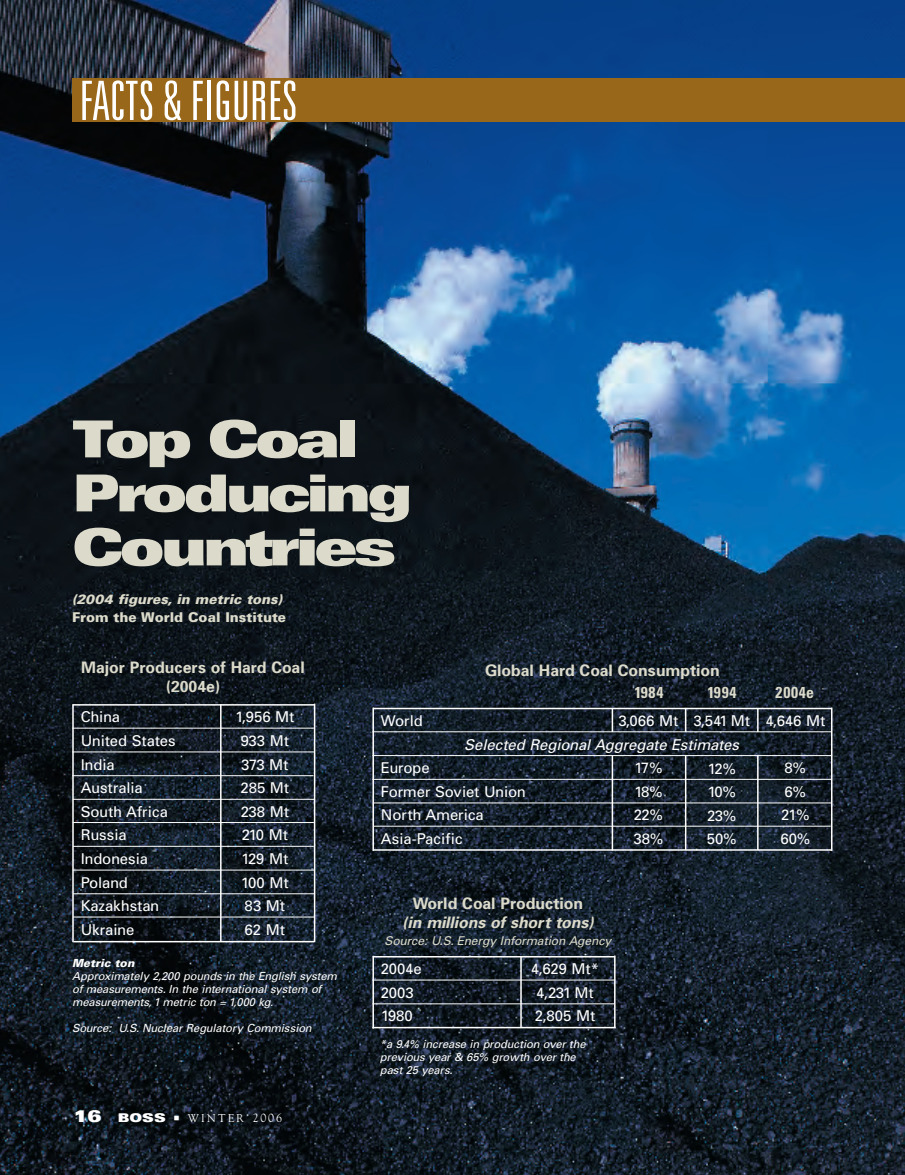
<style>
.page{position:relative;width:905px;height:1175px;background:#fff}
.page>*{position:absolute;margin:0;border:0;box-sizing:border-box;transform-origin:0 0}
.t1{font:300 ultra-condensed 54.3px "Univers";color:#fff}
.t2{font:900 expanded 51px/54px "Univers";letter-spacing:-.085em;color:#dcdbcb}
.t3{font:700 15.9px/19px "Univers";color:#dcdbcb;text-align:center}
.t4{font:italic 700 15.9px "Univers";letter-spacing:-.005em;color:#dcdbcb}
.t5{font:700 condensed 15.9px "Univers";letter-spacing:.045em;color:#dcdbcb}
.t6{font:14.85px/23.5px "Univers";letter-spacing:-.01em;color:#fff}
.t7{font:italic 14.85px "Univers";letter-spacing:-.01em;color:#fff}
.t8{font:italic 900 13.5px "Univers";color:#dcdbcb}
.t9{font:900 13.5px "Univers";color:#dcdbcb}
.t10{font:italic 12.15px "Univers";letter-spacing:-.015em;color:#dcdbcb}
.t11{font:900 expanded 12px "Univers";color:#fff}
.t12{font:italic 11.25px/13px "Univers";letter-spacing:-.015em;color:#fff}
.t13{font:11.25px "Goudy";letter-spacing:.2em;color:#fff}
.t14{font:italic 900 11.25px "Univers";color:#fff}
.s1{font-size:16.5px}
.s2{font-size:12px}
</style>
<div class="page">
<img style="left:0;top:0;width:904px;height:1174px">
<div style="left:72px;top:79px;width:832px;height:43px;background:#99671a"></div>
<hr style="left:73px;top:704px;width:241px;height:1px;background:#fff">
<hr style="left:72px;top:727px;width:242px;height:1px;background:#fff">
<hr style="left:72px;top:751px;width:242px;height:1px;background:#fff">
<hr style="left:72px;top:775px;width:241px;height:1px;background:#fff">
<hr style="left:73px;top:941px;width:241px;height:1px;background:#fff">
<hr style="left:73px;top:799px;width:241px;height:1px;background:#fff">
<hr style="left:73px;top:822px;width:241px;height:1px;background:#fff">
<hr style="left:73px;top:846px;width:241px;height:1px;background:#fff">
<hr style="left:73px;top:869px;width:241px;height:1px;background:#fff">
<hr style="left:73px;top:893px;width:241px;height:1px;background:#fff">
<hr style="left:73px;top:916px;width:241px;height:1px;background:#fff">
<hr style="left:72px;top:704px;width:2px;height:238px;background:#fff">
<hr style="left:314px;top:703px;width:1px;height:239px;background:#fff">
<hr style="left:220px;top:704px;width:1px;height:238px;background:#fff">
<hr style="left:373px;top:707px;width:458px;height:2px;background:#fff">
<hr style="left:372px;top:731px;width:459px;height:1px;background:#fff">
<hr style="left:372px;top:755px;width:459px;height:1px;background:#fff">
<hr style="left:372px;top:779px;width:459px;height:1px;background:#fff">
<hr style="left:373px;top:802px;width:457px;height:1px;background:#fff">
<hr style="left:373px;top:825px;width:457px;height:1px;background:#fff">
<hr style="left:373px;top:849px;width:458px;height:1px;background:#fff">
<hr style="left:372px;top:707px;width:2px;height:144px;background:#fff">
<svg style="left:685px;top:709px;width:1px;height:22px"></svg>
<hr style="left:685px;top:755px;width:1px;height:95px;background:#fff">
<svg style="left:757px;top:709px;width:1px;height:23px"></svg>
<hr style="left:757px;top:755px;width:1px;height:95px;background:#fff">
<hr style="left:831px;top:707px;width:1px;height:144px;background:#fff">
<hr style="left:611px;top:708px;width:2px;height:24px;background:#fff">
<hr style="left:611px;top:755px;width:2px;height:95px;background:#fff">
<hr style="left:373px;top:956px;width:241px;height:1px;background:#fff">
<hr style="left:372px;top:979px;width:242px;height:1px;background:#fff">
<hr style="left:372px;top:1003px;width:242px;height:1px;background:#fff">
<hr style="left:372px;top:1026px;width:243px;height:2px;background:#fff">
<hr style="left:372px;top:955px;width:2px;height:73px;background:#fff">
<hr style="left:614px;top:955px;width:1px;height:72px;background:#fff">
<hr style="left:520px;top:956px;width:1px;height:71px;background:#fff">
<svg style="left:174px;top:1115px;width:5px;height:5px"></svg>
<h1 class="t1" style="left:80px;top:81px;width:219px">FACTS &amp; FIGURES</h1>
<h2 class="t2" style="left:72px;top:417px;width:342px">Top Coal<br>Producing<br>Countries</h2>
<p class="t8" style="left:72px;top:594px;width:212px">(2004 figures, in metric tons)</p>
<p class="t9" style="left:72px;top:612px;width:215px">From the World Coal Institute</p>
<p class="t3" style="left:81px;top:659px;width:225px">Major Producers of Hard Coal (2004e)</p>
<p class="t6" style="left:81px;top:706px;width:96px">China<br>United States<br>India<br>Australia<br>South Africa<br>Russia<br>Indonesia<br>Poland<br>Kazakhstan<br>Ukraine</p>
<p class="t6" style="left:235px;top:706px;width:61px;text-align:center">1,956 Mt<br>933 Mt<br>373 Mt<br>285 Mt<br>238 Mt<br>210 Mt<br>129 Mt<br>100 Mt<br>83 Mt<br>62 Mt</p>
<p class="t14" style="left:72px;top:958px;width:64px">Metric ton</p>
<p class="t12" style="left:72px;top:970px;width:266px">Approximately 2,200 pounds in the English system of measurements. In the international system of measurements, 1 metric ton = 1,000 kg.</p>
<p class="t12" style="left:72px;top:1022px;width:241px">Source: U.S. Nuclear Regulatory Commission</p>
<p class="t11" style="left:74px;top:1113px;width:94px"><span class="s1">16</span> BOSS</p>
<p class="t13" style="left:188px;top:1111px;width:96px">WINTER <span class="s2">2006</span></p>
<p class="t3" style="left:485px;top:662px;width:236px">Global Hard Coal Consumption</p>
<p class="t6" style="left:618px;top:710px;width:62px">3,066 Mt</p>
<p class="t6" style="left:633px;top:757px;width:31px;text-align:justify">17% 18% 22% 38%</p>
<p class="t5" style="left:634px;top:687px;width:30px">1984</p>
<p class="t5" style="left:707px;top:687px;width:30px">1994</p>
<p class="t5" style="left:775px;top:687px;width:40px">2004e</p>
<p class="t6" style="left:765px;top:710px;width:61px">4,646 Mt</p>
<p class="t6" style="left:780px;top:757px;width:31px">8%<br>6%<br>21%<br>60%</p>
<p class="t6" style="left:381px;top:710px;width:43px">World</p>
<p class="t6" style="left:693px;top:710px;width:58px">3,541 Mt</p>
<p class="t6" style="left:706px;top:757px;width:31px;text-align:justify">12% 10% 23% 50%</p>
<p class="t7" style="left:464px;top:739px;width:276px">Selected Regional Aggregate Estimates</p>
<p class="t6" style="left:381px;top:757px;width:146px">Europe<br>Former Soviet Union<br>North America<br>Asia-Pacific</p>
<p class="t3" style="left:413px;top:894px;width:172px">World Coal Production</p>
<p class="t4" style="left:402px;top:916px;width:193px">(in millions of short tons)</p>
<p class="t10" style="left:384px;top:936px;width:228px">Source: U.S. Energy Information Agency</p>
<p class="t6" style="left:381px;top:958px;width:42px">2004e<br>2003<br>1980</p>
<p class="t6" style="left:531px;top:958px;width:70px">4,629 Mt*<br>4,231 Mt<br>2,805 Mt</p>
<p class="t12" style="left:380px;top:1038px;width:207px">*a 9.4% increase in production over the previous year &amp; 65% growth over the past 25 years.</p>
</div>
